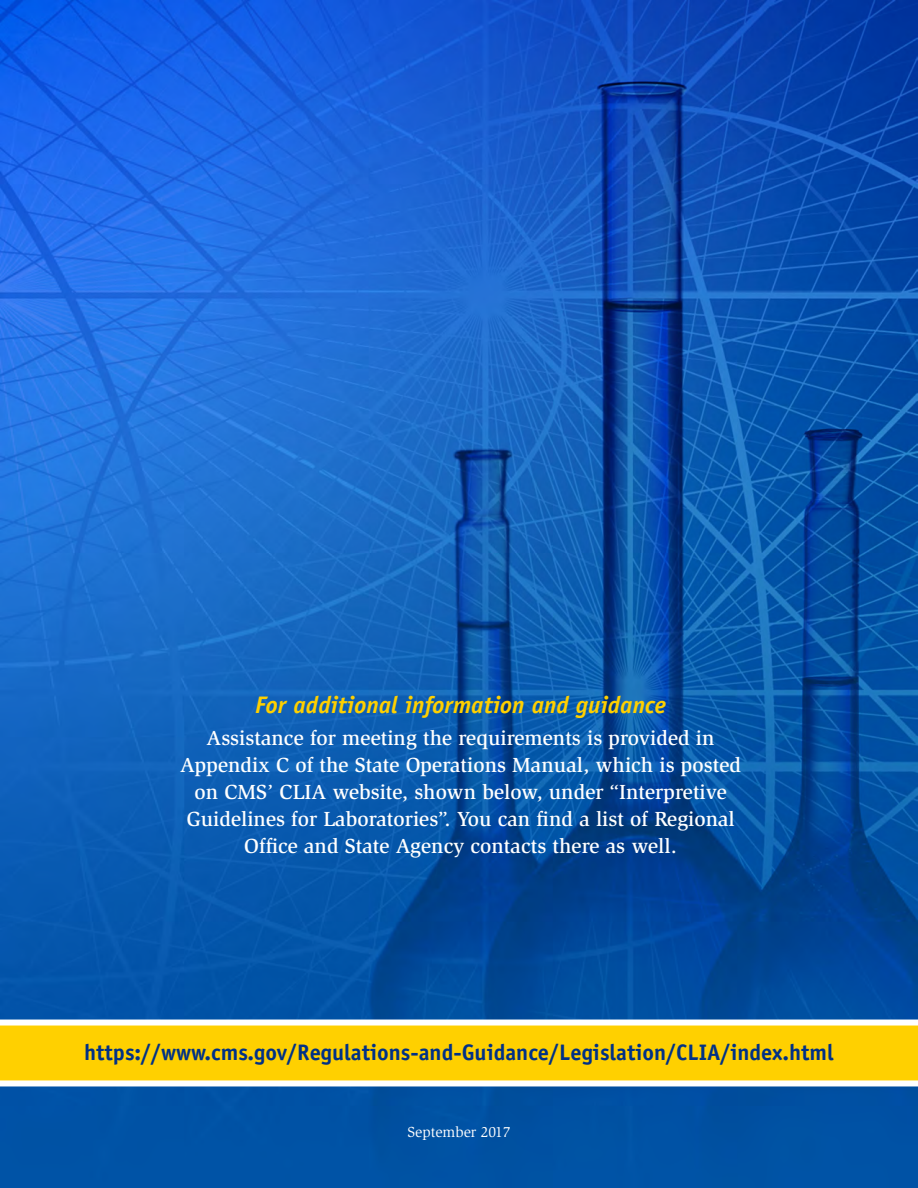
<style>
.page{position:relative;width:918px;height:1188px;background:#fff}
.page>*{position:absolute;margin:0;border:0;box-sizing:border-box;transform-origin:0 0}
.t1{font:italic 700 24px "Officina Sans Std";color:#ffd000}
.t2{font:700 22.5px "Officina Sans Std";color:#003186}
.Body_copy{font:500 21px/27px "Slimbach Std";color:#fff;text-align:center}
.Body_copy-2{font:15px "Slimbach Std";color:#fff}
</style>
<div class="page">
<img style="left:0;top:0;width:918px;height:1188px">
<svg style="left:0;top:1020px;width:918px;height:66px"></svg>
<h3 class="t1" style="left:255px;top:690px;width:412px">For additional information and guidance</h3>
<p class="Body_copy" style="left:180px;top:724px;width:563px">Assistance for meeting the requirements is provided in Appendix C of the State Operations Manual, which is posted on CMS’ CLIA website, shown below, under “Interpretive Guidelines for Laboratories”. You can find a list of Regional Office and State Agency contacts there as well.</p>
<p class="t2" style="left:84px;top:1039px;width:751px">https://www.cms.gov/Regulations-and-Guidance/Legislation/CLIA/index.html</p>
<p class="Body_copy-2" style="left:407px;top:1124px;width:105px">September 2017</p>
</div>
